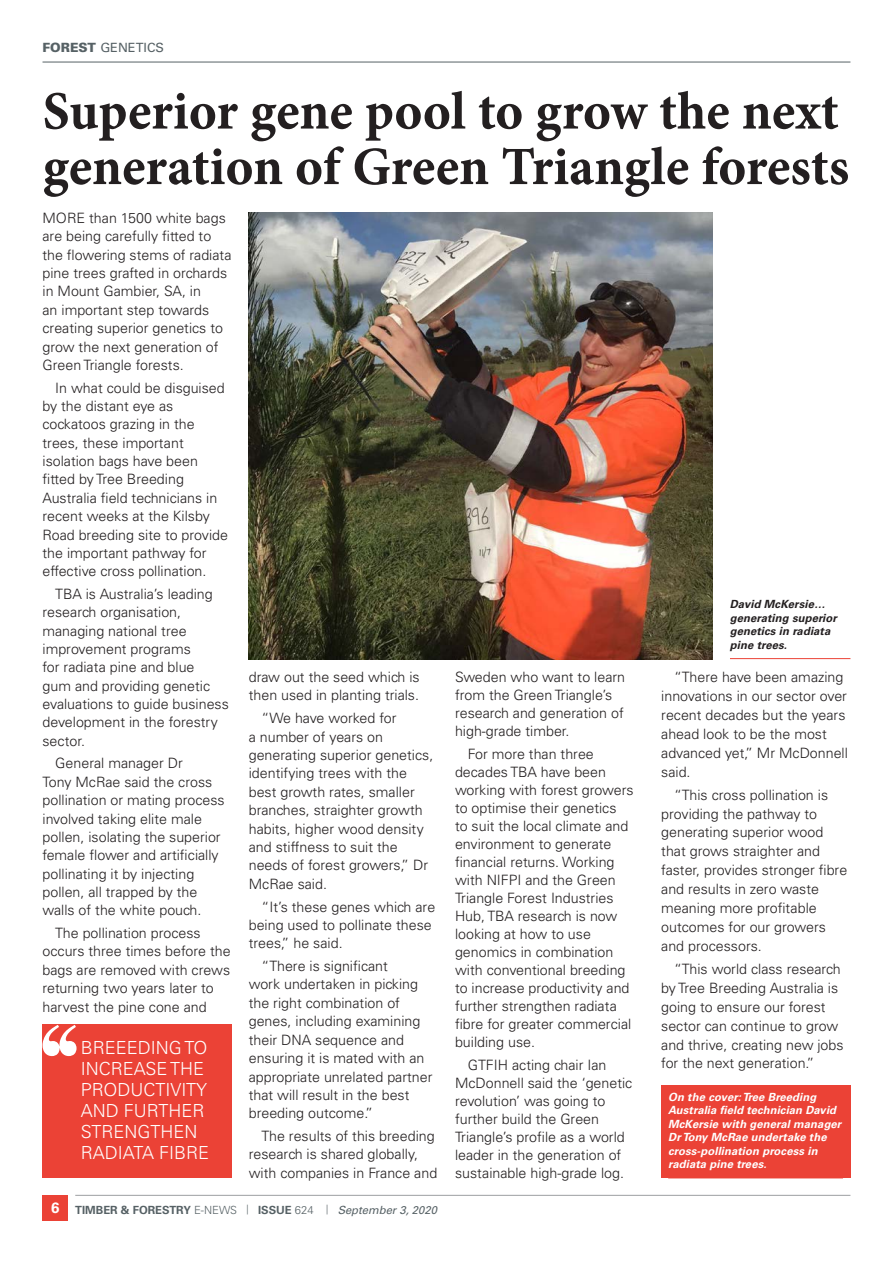
<style>
.page{position:relative;width:893px;height:1263px;background:#fff}
.page>*{position:absolute;margin:0;border:0;box-sizing:border-box;transform-origin:0 0}
.Large_head_bold{font:54px "Minion Pro Bold Capt";letter-spacing:-.005em;color:#231f20}
.t1{font:300 18px/21px "Univers LT Std";color:#fff}
.t2{font:700 15px "Univers LT Std";color:#fff}
.Body_Text{font:300 14.25px/18.3px "Univers LT Std";color:#231f20}
.First_para_ONLY_body{font:300 14.25px/18.3px "Univers LT Std";color:#231f20}
.t3{font:12.75px "Univers LT Std";color:#566165}
.Captions{font:italic 700 11.25px/13.5px "Univers LT Std";letter-spacing:.01em;color:#fff}
.Captions-2{font:italic 700 11.25px/13.5px "Univers LT Std";letter-spacing:.01em;color:#231f20}
.t4{font:700 11.25px "Univers LT Std";color:#566165}
.t5{font:italic 11.25px "Univers LT Std";color:#566165}
.s1{font-weight:900}
.s2{font-weight:300}
</style>
<div class="page">
<div style="left:43px;top:1195px;width:25px;height:25px;background:#eb4236"></div>
<hr style="left:75px;top:1195px;width:775px;height:1px;background:#9c9fa1">
<hr style="left:43px;top:62px;width:807px;height:1px;background:#566165">
<div style="left:43px;top:1025px;width:189px;height:153px;background:#eb4236"></div>
<svg style="left:43px;top:1025px;width:34px;height:31px"></svg>
<img style="left:249px;top:213px;width:464px;height:446px">
<hr style="left:730px;top:658px;width:120px;height:1px;background:#eb4236">
<div style="left:661px;top:1086px;width:189px;height:92px;background:#eb4236"></div>
<hr style="left:668px;top:1178px;width:175px;height:1px;background:#eb4236">
<p class="t3" style="left:43px;top:40px;width:123px"><span class="s1">FOREST</span> GENETICS</p>
<p class="Large_head_bold" style="left:43px;top:72px;width:798px">Superior gene pool to grow the next</p>
<p class="Large_head_bold" style="left:43px;top:128px;width:808px">generation of Green Triangle forests</p>
<p class="First_para_ONLY_body" style="left:43px;top:209px;width:191px">MORE than 1500 white bags are being carefully fitted to the flowering stems of radiata pine trees grafted in orchards in Mount Gambier, SA, in<br>an important step towards creating superior genetics to grow the next generation of<br>Green Triangle forests.</p>
<p class="Body_Text" style="left:43px;top:378px;width:187px;text-indent:13px">In what could be disguised by the distant eye as cockatoos grazing in the trees, these important isolation bags have been fitted by Tree Breeding<br>Australia field technicians in recent weeks at the Kilsby<br>Road breeding site to provide the important pathway for effective cross pollination.</p>
<p class="Body_Text" style="left:43px;top:585px;width:188px;text-indent:13px">TBA is Australia’s leading research organisation, managing national tree improvement programs<br>for radiata pine and blue<br>gum and providing genetic evaluations to guide business development in the forestry sector.</p>
<p class="Body_Text" style="left:43px;top:754px;width:184px;text-indent:13px">General manager Dr<br>Tony McRae said the cross pollination or mating process involved taking elite male pollen, isolating the superior female flower and artificially pollinating it by injecting pollen, all trapped by the walls of the white pouch.</p>
<p class="Body_Text" style="left:43px;top:924px;width:190px;text-indent:13px">The pollination process occurs three times before the bags are removed with crews returning two years later to harvest the pine cone and</p>
<p class="t1" style="left:81px;top:1037px;width:130px">BREEEDING TO<br>INCREASE THE<br>PRODUCTIVITY<br>AND FURTHER<br>STRENGTHEN<br>RADIATA FIBRE</p>
<p class="Body_Text" style="left:249px;top:668px;width:172px">draw out the seed which is then used in planting trials.</p>
<p class="Body_Text" style="left:249px;top:709px;width:186px;text-indent:13px">“We have worked for<br>a number of years on generating superior genetics, identifying trees with the best growth rates, smaller branches, straighter growth habits, higher wood density and stiffness to suit the needs of forest growers,” Dr<br>McRae said.</p>
<p class="Body_Text" style="left:249px;top:897px;width:188px;text-indent:13px">“It’s these genes which are being used to pollinate these trees,” he said.</p>
<p class="Body_Text" style="left:249px;top:957px;width:185px;text-indent:13px">“There is significant<br>work undertaken in picking the right combination of genes, including examining their DNA sequence and ensuring it is mated with an appropriate unrelated partner that will result in the best breeding outcome.”</p>
<p class="Body_Text" style="left:249px;top:1127px;width:190px;text-indent:13px">The results of this breeding research is shared globally, with companies in France and</p>
<p class="t2" style="left:51px;top:1199px;width:10px">6</p>
<p class="t5" style="left:338px;top:1203px;width:101px">September 3, 2020</p>
<p class="t4" style="left:75px;top:1203px;width:255px">TIMBER &amp; FORESTRY <span class="s2">E-NEWS</span> <sup>|</sup> ISSUE <span class="s2">624</span> <sup>|</sup></p>
<p class="Body_Text" style="left:455px;top:668px;width:172px">Sweden who want to learn from the Green Triangle’s research and generation of high-grade timber.</p>
<p class="Body_Text" style="left:455px;top:744px;width:180px;text-indent:13px">For more than three decades TBA have been working with forest growers to optimise their genetics<br>to suit the local climate and environment to generate financial returns. Working with NIFPI and the Green<br>Triangle Forest Industries<br>Hub, TBA research is now looking at how to use genomics in combination with conventional breeding to increase productivity and further strengthen radiata fibre for greater commercial building use.</p>
<p class="Body_Text" style="left:455px;top:1055px;width:179px;text-indent:13px">GTFIH acting chair Ian<br>McDonnell said the ‘genetic revolution’ was going to further build the Green<br>Triangle’s profile as a world leader in the generation of sustainable high-grade log.</p>
<p class="Captions-2" style="left:730px;top:598px;width:108px">David McKersie… generating superior genetics in radiata pine trees.</p>
<p class="Body_Text" style="left:661px;top:667px;width:188px;line-height:18.9px;text-indent:13px">“There have been amazing innovations in our sector over recent decades but the years ahead look to be the most advanced yet,” Mr McDonnell said.</p>
<p class="Body_Text" style="left:661px;top:785px;width:188px;line-height:18.9px;text-indent:13px">“This cross pollination is providing the pathway to generating superior wood that grows straighter and faster, provides stronger fibre and results in zero waste meaning more profitable outcomes for our growers and processors.</p>
<p class="Body_Text" style="left:661px;top:959px;width:184px;line-height:18.9px;text-indent:13px">“This world class research by Tree Breeding Australia is going to ensure our forest sector can continue to grow and thrive, creating new jobs for the next generation.”</p>
<p class="Captions" style="left:668px;top:1090px;width:174px">On the cover: Tree Breeding<br>Australia field technician David<br>McKersie with general manager<br>Dr Tony McRae undertake the cross-pollination process in radiata pine trees.</p>
</div>
